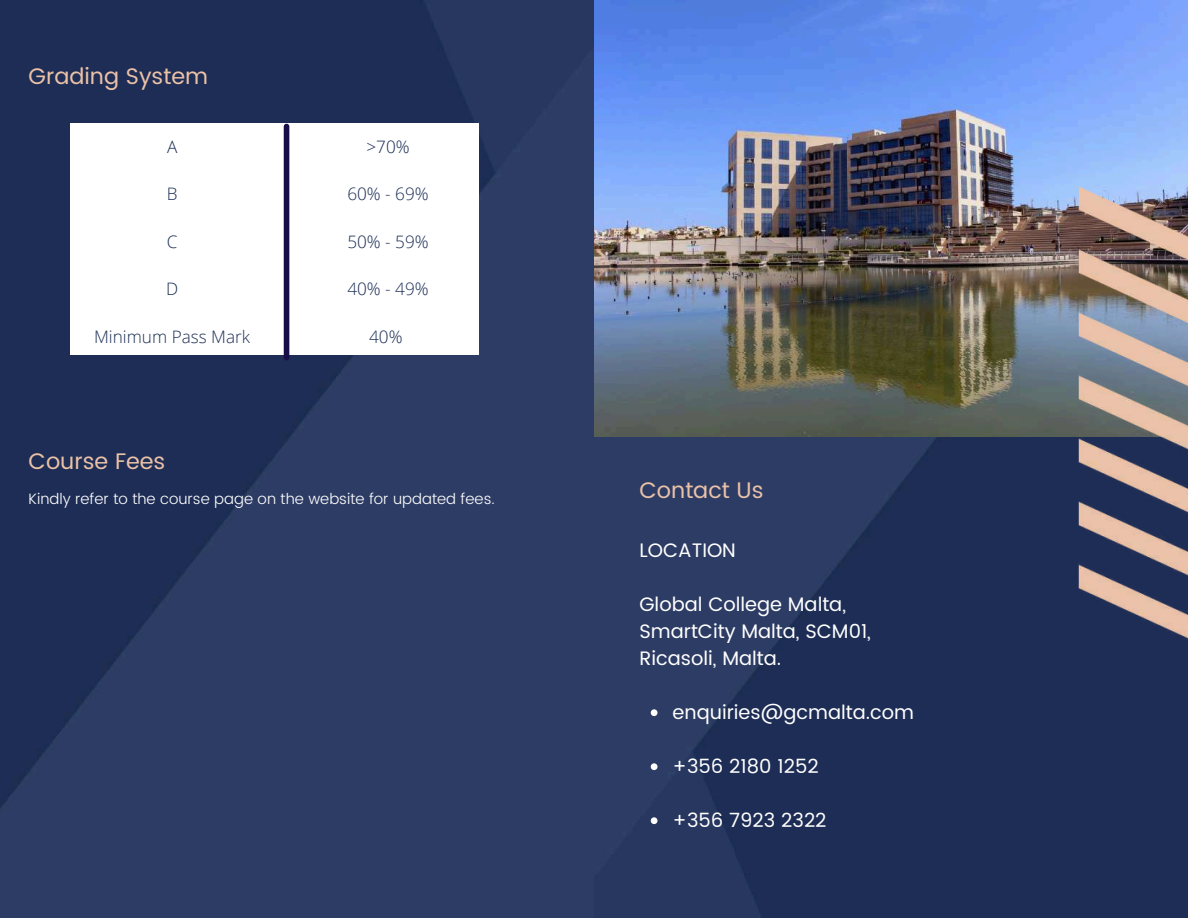
<style>
.page{position:relative;width:1188px;height:918px;background:#fff}
.page>*{position:absolute;margin:0;border:0;box-sizing:border-box;transform-origin:0 0}
.t1{font:22.5px "Poppins";color:#ebc2a8}
.t2{font:19.5px/27px "Poppins";color:#fff}
.t3{font:300 17.1px "Open Sans";color:#1d2f55}
.t4{font:300 15px "Poppins";color:#fff}
</style>
<div class="page">
<img style="left:0;top:0;width:1188px;height:918px">
<img style="left:594px;top:0;width:594px;height:436px">
<svg style="left:651px;top:709px;width:7px;height:7px"></svg>
<svg style="left:651px;top:763px;width:7px;height:7px"></svg>
<svg style="left:651px;top:817px;width:7px;height:7px"></svg>
<img style="left:1052px;top:153px;width:136px;height:567px">
<div style="left:70px;top:124px;width:409px;height:231px;background:#fff"></div>
<div style="left:284px;top:126px;width:5px;height:232px;background:#170d48"></div>
<p class="t1" style="left:29px;top:63px;width:181px">Grading System</p>
<p class="t3" style="left:167px;top:135px;width:12px">A</p>
<p class="t3" style="left:167px;top:182px;width:12px">B</p>
<p class="t3" style="left:167px;top:230px;width:12px">C</p>
<p class="t3" style="left:166px;top:277px;width:14px">D</p>
<p class="t3" style="left:94px;top:325px;width:157px">Minimum Pass Mark</p>
<p class="t3" style="left:366px;top:135px;width:45px">&gt;70%</p>
<p class="t3" style="left:347px;top:182px;width:83px">60% - 69%</p>
<p class="t3" style="left:347px;top:230px;width:83px">50% - 59%</p>
<p class="t3" style="left:347px;top:277px;width:83px">40% - 49%</p>
<p class="t3" style="left:369px;top:325px;width:35px">40%</p>
<p class="t1" style="left:29px;top:448px;width:138px">Course Fees</p>
<p class="t4" style="left:29px;top:490px;width:468px">Kindly refer to the course page on the website for updated fees.</p>
<p class="t1" style="left:640px;top:477px;width:126px">Contact Us</p>
<p class="t2" style="left:640px;top:537px;width:98px">LOCATION</p>
<p class="t2" style="left:640px;top:591px;width:233px">Global College Malta,<br>SmartCity Malta, SCM01,<br>Ricasoli, Malta.</p>
<p class="t2" style="left:673px;top:699px;width:243px">enquiries@gcmalta.com</p>
<p class="t2" style="left:673px;top:753px;width:148px">+356 2180 1252</p>
<p class="t2" style="left:673px;top:807px;width:155px">+356 7923 2322</p>
</div>
